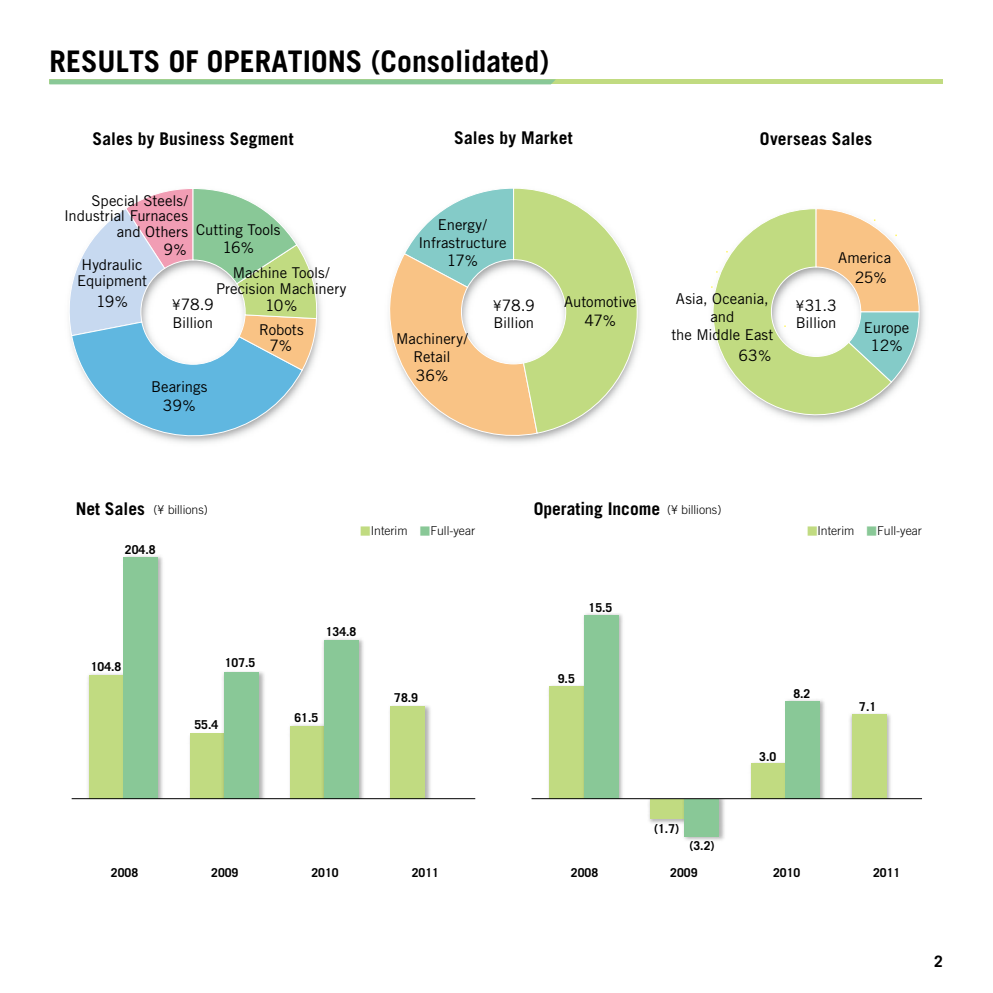
<style>
.page{position:relative;width:993px;height:993px;background:#fff}
.page>*{position:absolute;margin:0;border:0;box-sizing:border-box;transform-origin:0 0}
.t1{font:700 29.75px "Trade Gothic";color:#000}
.t2{font:700 17.5px "Trade Gothic";letter-spacing:.005em;color:#000}
.t3{font:15.75px "Trade Gothic";letter-spacing:-.035em;color:#000}
.t4{font:700 15.75px "Trade Gothic";color:#000}
.t5{font:14.88px/17.8px "Trade Gothic";letter-spacing:-.005em;color:#000;text-align:center}
.t6{font:700 12.25px "Trade Gothic";color:#000}
.t7{font:300 12.25px "Trade Gothic";color:#000}
.s1{font-size:14.88px}
.s2{font-weight:700;font-size:17.5px}
.s3{font-family:"Rodin Pro M";font-weight:400;font-size:10.5px;color:#c1db81}
.s4{font-family:"Rodin Pro M";font-weight:400;font-size:10.5px;color:#89c897}
</style>
<div class="page">
<img style="left:892px;top:283px;width:33px;height:110px">
<svg style="left:69px;top:189px;width:249px;height:254px"></svg>
<svg style="left:389px;top:188px;width:249px;height:255px"></svg>
<svg style="left:711px;top:209px;width:181px;height:213px"></svg>
<svg style="left:814px;top:209px;width:105px;height:174px"></svg>
<div style="left:751px;top:763px;width:34px;height:35px;background:#c1db81"></div>
<img style="left:647px;top:799px;width:35px;height:25px">
<div style="left:650px;top:798px;width:34px;height:20px;background:#c1db81"></div>
<div style="left:549px;top:686px;width:35px;height:112px;background:#c1db81"></div>
<div style="left:290px;top:726px;width:34px;height:72px;background:#c1db81"></div>
<img style="left:189px;top:737px;width:1px;height:61px">
<div style="left:190px;top:733px;width:34px;height:65px;background:#c1db81"></div>
<img style="left:88px;top:673px;width:32px;height:125px">
<div style="left:90px;top:675px;width:34px;height:123px;background:#c1db81"></div>
<img style="left:389px;top:705px;width:42px;height:93px">
<div style="left:390px;top:705px;width:34px;height:93px;background:#c1db81"></div>
<img style="left:321px;top:638px;width:43px;height:160px">
<div style="left:324px;top:639px;width:34px;height:159px;background:#89c897"></div>
<img style="left:222px;top:671px;width:43px;height:127px">
<div style="left:224px;top:672px;width:34px;height:126px;background:#89c897"></div>
<img style="left:120px;top:555px;width:43px;height:243px">
<div style="left:124px;top:557px;width:34px;height:241px;background:#89c897"></div>
<img style="left:849px;top:713px;width:42px;height:85px">
<div style="left:851px;top:714px;width:34px;height:84px;background:#c1db81"></div>
<img style="left:781px;top:699px;width:44px;height:99px">
<div style="left:785px;top:701px;width:34px;height:97px;background:#89c897"></div>
<img style="left:682px;top:799px;width:45px;height:42px">
<div style="left:684px;top:798px;width:35px;height:38px;background:#89c897"></div>
<img style="left:580px;top:613px;width:43px;height:185px">
<div style="left:584px;top:615px;width:34px;height:183px;background:#89c897"></div>
<hr style="left:72px;top:798px;width:403px;height:1px;background:#000">
<hr style="left:531px;top:798px;width:390px;height:1px;background:#000">
<div style="left:49px;top:79px;width:893px;height:5px;background:#c1db81"></div>
<svg style="left:49px;top:79px;width:506px;height:5px;background:#8dc994"></svg>
<h1 class="t1" style="left:50px;top:43px;width:501px">RESULTS OF OPERATIONS (Consolidated)</h1>
<p class="t2" style="left:92px;top:128px;width:202px">Sales by Business Segment</p>
<p class="t2" style="left:454px;top:127px;width:120px">Sales by Market</p>
<p class="t2" style="left:759px;top:128px;width:114px">Overseas Sales</p>
<p class="t5" style="left:64px;top:192px;width:125px;line-height:15.8px;text-align:right">Special Steels/<br>Industrial Furnaces and Others</p>
<p class="t3" style="left:163px;top:240px;width:25px">9<span class="s1">%</span></p>
<p class="t5" style="left:196px;top:220px;width:86px">Cutting Tools</p>
<p class="t3" style="left:222px;top:238px;width:33px">16<span class="s1">%</span></p>
<p class="t5" style="left:216px;top:265px;width:132px;line-height:15.8px">Machine Tools/<br>Precision Machinery</p>
<p class="t3" style="left:265px;top:295px;width:34px">10<span class="s1">%</span></p>
<p class="t5" style="left:259px;top:320px;width:46px">Robots</p>
<p class="t3" style="left:269px;top:335px;width:24px">7<span class="s1">%</span></p>
<p class="t5" style="left:151px;top:377px;width:58px">Bearings</p>
<p class="t3" style="left:163px;top:396px;width:34px">39<span class="s1">%</span></p>
<p class="t5" style="left:77px;top:256px;width:72px;line-height:15.8px">Hydraulic<br>Equipment</p>
<p class="t3" style="left:96px;top:291px;width:34px">19<span class="s1">%</span></p>
<p class="t3" style="left:172px;top:295px;width:43px"><span class="s1">¥</span>78.9</p>
<p class="t5" style="left:172px;top:314px;width:42px">Billion</p>
<p class="t5" style="left:418px;top:215px;width:90px">Energy/<br>Infrastructure</p>
<p class="t3" style="left:446px;top:251px;width:33px">17<span class="s1">%</span></p>
<p class="t5" style="left:396px;top:330px;width:73px">Machinery/<br>Retail</p>
<p class="t3" style="left:416px;top:366px;width:34px">36<span class="s1">%</span></p>
<p class="t3" style="left:492px;top:295px;width:43px"><span class="s1">¥</span>78.9</p>
<p class="t5" style="left:493px;top:314px;width:42px">Billion</p>
<p class="t5" style="left:564px;top:292px;width:74px">Automotive</p>
<p class="t3" style="left:584px;top:310px;width:33px">47<span class="s1">%</span></p>
<p class="t5" style="left:671px;top:290px;width:103px">Asia, Oceania, and<br>the Middle East</p>
<p class="t3" style="left:738px;top:346px;width:34px">63<span class="s1">%</span></p>
<p class="t5" style="left:838px;top:249px;width:54px">America</p>
<p class="t3" style="left:854px;top:268px;width:34px">25<span class="s1">%</span></p>
<p class="t5" style="left:863px;top:319px;width:47px">Europe</p>
<p class="t3" style="left:870px;top:336px;width:34px">12<span class="s1">%</span></p>
<p class="t3" style="left:795px;top:295px;width:43px"><span class="s1">¥</span>31.3</p>
<p class="t5" style="left:795px;top:314px;width:42px">Billion</p>
<p class="t7" style="left:76px;top:502px;width:134px"><span class="s2">Net Sales</span> (¥ billions)</p>
<p class="t6" style="left:125px;top:541px;width:32px">204.8</p>
<p class="t6" style="left:91px;top:658px;width:32px">104.8</p>
<p class="t6" style="left:225px;top:655px;width:32px">107.5</p>
<p class="t6" style="left:194px;top:717px;width:25px">55.4</p>
<p class="t2" style="left:533px;top:497px;width:128px">Operating Income</p>
<p class="t7" style="left:666px;top:502px;width:56px">(¥ billions)</p>
<p class="t7" style="left:360px;top:523px;width:116px"><span class="s3">■</span>Interim <span class="s4">■</span>Full-year</p>
<p class="t7" style="left:806px;top:523px;width:116px"><span class="s3">■</span>Interim <span class="s4">■</span>Full-year</p>
<p class="t6" style="left:325px;top:624px;width:32px">134.8</p>
<p class="t6" style="left:294px;top:710px;width:25px">61.5</p>
<p class="t6" style="left:394px;top:690px;width:25px">78.9</p>
<p class="t6" style="left:588px;top:599px;width:25px">15.5</p>
<p class="t6" style="left:557px;top:670px;width:19px">9.5</p>
<p class="t6" style="left:654px;top:820px;width:27px">(1.7)</p>
<p class="t6" style="left:689px;top:838px;width:27px">(3.2)</p>
<p class="t6" style="left:793px;top:686px;width:19px">8.2</p>
<p class="t6" style="left:759px;top:748px;width:19px">3.0</p>
<p class="t6" style="left:859px;top:699px;width:19px">7.1</p>
<p class="t6" style="left:111px;top:864px;width:29px">2008</p>
<p class="t6" style="left:211px;top:864px;width:29px">2009</p>
<p class="t6" style="left:311px;top:864px;width:29px">2010</p>
<p class="t6" style="left:411px;top:864px;width:29px">2011</p>
<p class="t6" style="left:570px;top:864px;width:29px">2008</p>
<p class="t6" style="left:670px;top:864px;width:29px">2009</p>
<p class="t6" style="left:772px;top:864px;width:29px">2010</p>
<p class="t6" style="left:872px;top:864px;width:29px">2011</p>
<p class="t4" style="left:933px;top:951px;width:10px">2</p>
</div>
